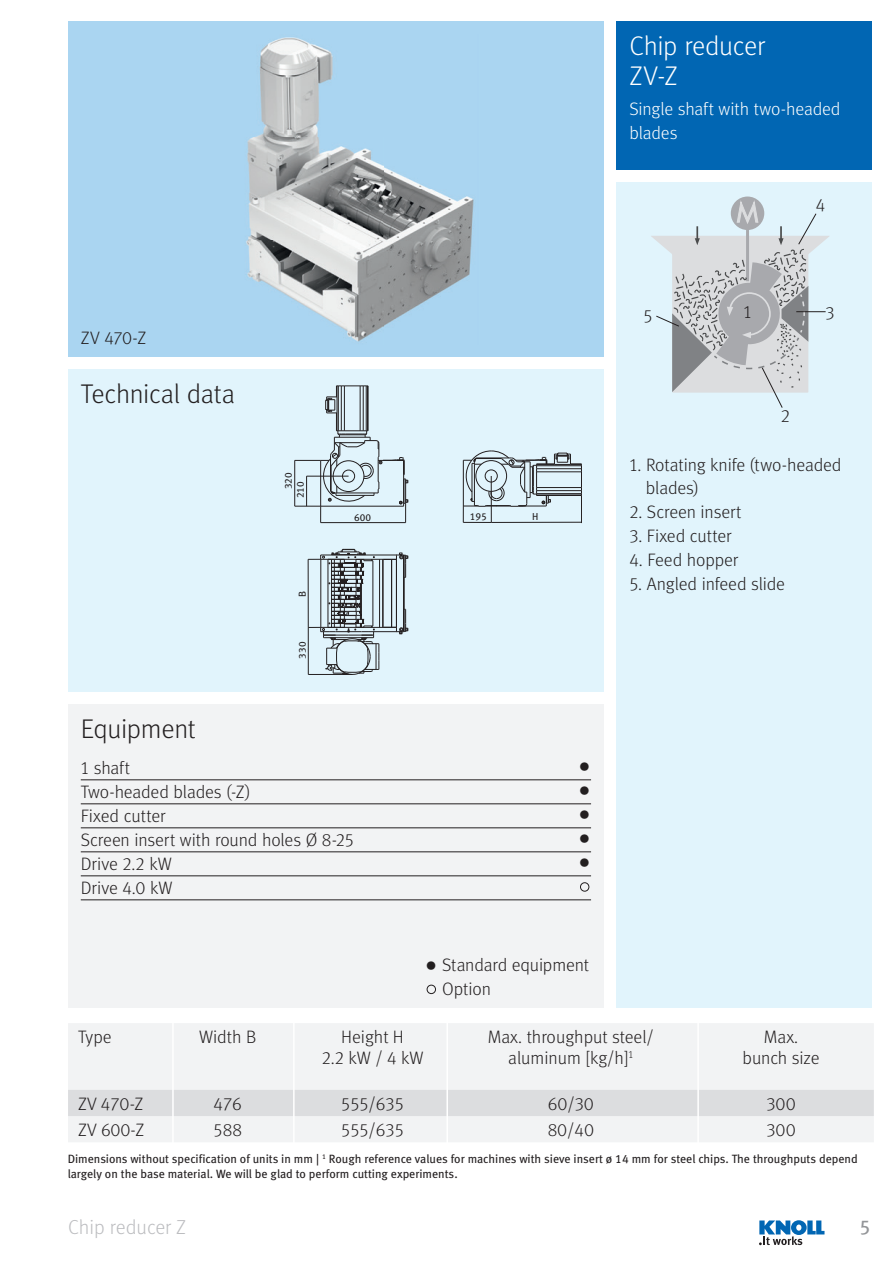
<style>
.page{position:relative;width:893px;height:1263px;background:#fff}
.page>*{position:absolute;margin:0;border:0;box-sizing:border-box;transform-origin:0 0}
.t1{font:30px "Meta Light LF";color:#231f20}
.t2{font:27px "Meta Light LF";letter-spacing:-.015em;color:#231f20}
.t3{font:27px/30px "Meta Light LF";letter-spacing:-.01em;color:#fff}
.t4{font:20.25px "Meta Light LF";color:#bcbdc0}
.t5{font:20.25px "Meta Book LF";color:#939598}
.t6{font:18px/21px "Meta Light LF";letter-spacing:-.005em;color:#231f20;text-align:center}
.t7{font:18px/24px "Meta Light LF";letter-spacing:-.01em;color:#fff}
.t8{font:12px/15px "Meta Book LF";color:#231f20}
.t9{font:10.05px "Meta Book LF";color:#231f20}
.s1{font-size:30px}
</style>
<div class="page">
<svg style="left:759px;top:1220px;width:65px;height:25px"></svg>
<div style="left:68px;top:21px;width:536px;height:336px;background:#aad5f1"></div>
<div style="left:68px;top:369px;width:536px;height:322px;background:#e1f4fc"></div>
<div style="left:617px;top:183px;width:255px;height:825px;background:#e1f4fc"></div>
<img style="left:246px;top:37px;width:228px;height:305px">
<hr style="left:294px;top:460px;width:1px;height:46px;background:#231f20">
<svg style="left:308px;top:549px;width:100px;height:126px"></svg>
<hr style="left:308px;top:559px;width:1px;height:68px;background:#231f20">
<svg style="left:295px;top:385px;width:113px;height:138px"></svg>
<hr style="left:321px;top:522px;width:85px;height:1px;background:#231f20">
<hr style="left:308px;top:674px;width:44px;height:1px;background:#231f20">
<hr style="left:308px;top:627px;width:1px;height:47px;background:#231f20">
<hr style="left:307px;top:476px;width:42px;height:1px;background:#231f20">
<hr style="left:306px;top:476px;width:1px;height:30px;background:#231f20">
<svg style="left:463px;top:450px;width:119px;height:73px"></svg>
<div style="left:731px;top:197px;width:33px;height:33px;background:#a8a9ad;border-radius:50%"></div>
<svg style="left:651px;top:201px;width:178px;height:207px"></svg>
<div style="left:68px;top:1023px;width:806px;height:119px;background:#f2f3f4"></div>
<div style="left:68px;top:1090px;width:806px;height:26px;background:#dcdddf"></div>
<div style="left:68px;top:704px;width:536px;height:304px;background:#f2f3f4"></div>
<hr style="left:81px;top:779px;width:510px;height:1px;background:#231f20">
<hr style="left:81px;top:803px;width:510px;height:1px;background:#231f20">
<hr style="left:81px;top:827px;width:510px;height:1px;background:#231f20">
<hr style="left:81px;top:851px;width:510px;height:1px;background:#231f20">
<hr style="left:81px;top:875px;width:510px;height:1px;background:#231f20">
<hr style="left:81px;top:899px;width:510px;height:1px;background:#231f20">
<div style="left:580px;top:882px;width:9px;height:9px;border:1px solid #231f20;border-radius:50%"></div>
<hr style="left:172px;top:1021px;width:2px;height:127px;background:#fff">
<hr style="left:293px;top:1018px;width:2px;height:127px;background:#fff">
<hr style="left:446px;top:1018px;width:2px;height:127px;background:#fff">
<hr style="left:697px;top:1021px;width:2px;height:127px;background:#fff">
<div style="left:617px;top:21px;width:255px;height:149px;background:#0166b3"></div>
<div style="left:427px;top:985px;width:9px;height:9px;border:1px solid #231f20;border-radius:50%"></div>
<h2 class="t3" style="left:629px;top:31px;width:137px">Chip reducer<br>ZV-Z</h2>
<p class="t7" style="left:629px;top:97px;width:213px">Single shaft with two-headed blades</p>
<p class="t6" style="left:81px;top:327px;width:67px">ZV 470-Z</p>
<h2 class="t2" style="left:81px;top:378px;width:156px">Technical data</h2>
<p class="t9" style="left:282px;top:489px;width:18px;rotate:-90deg">320</p>
<p class="t9" style="left:294px;top:498px;width:18px;rotate:-90deg">210</p>
<p class="t9" style="left:296px;top:597px;width:8px;rotate:-90deg">B</p>
<p class="t9" style="left:296px;top:658px;width:18px;rotate:-90deg">330</p>
<p class="t9" style="left:354px;top:511px;width:18px">600</p>
<p class="t9" style="left:532px;top:511px;width:8px">H</p>
<p class="t9" style="left:470px;top:511px;width:18px">195</p>
<h2 class="t2" style="left:81px;top:714px;width:116px">Equipment</h2>
<p class="t6" style="left:81px;top:757px;width:51px">1 shaft</p>
<h1 class="t1" style="left:578px;top:750px;width:14px">•</h1>
<p class="t6" style="left:81px;top:781px;width:171px">Two-headed blades (-Z)</p>
<h1 class="t1" style="left:578px;top:774px;width:14px">•</h1>
<p class="t6" style="left:81px;top:805px;width:86px">Fixed cutter</p>
<h1 class="t1" style="left:578px;top:798px;width:14px">•</h1>
<p class="t6" style="left:81px;top:829px;width:274px">Screen insert with round holes Ø 8-25</p>
<h1 class="t1" style="left:578px;top:822px;width:14px">•</h1>
<p class="t6" style="left:81px;top:853px;width:93px">Drive 2.2 kW</p>
<h1 class="t1" style="left:578px;top:846px;width:14px">•</h1>
<p class="t6" style="left:81px;top:877px;width:93px">Drive 4.0 kW</p>
<p class="t6" style="left:442px;top:953px;width:148px;line-height:24px;text-align:left;text-indent:-17px"><span class="s1">•</span> Standard equipment<br>Option</p>
<p class="t6" style="left:816px;top:194px;width:11px">4</p>
<p class="t6" style="left:644px;top:305px;width:11px">5</p>
<p class="t6" style="left:743px;top:301px;width:10px">1</p>
<p class="t6" style="left:781px;top:405px;width:11px">2</p>
<p class="t6" style="left:825px;top:302px;width:11px">3</p>
<p class="t6" style="left:646px;top:452px;width:197px;line-height:24px;text-align:left;text-indent:-17px">1. Rotating knife (two-headed blades)</p>
<p class="t6" style="left:629px;top:502px;width:114px">2. Screen insert</p>
<p class="t6" style="left:629px;top:526px;width:104px">3. Fixed cutter</p>
<p class="t6" style="left:629px;top:550px;width:110px">4. Feed hopper</p>
<p class="t6" style="left:629px;top:574px;width:157px">5. Angled infeed slide</p>
<p class="t6" style="left:78px;top:1026px;width:35px">Type</p>
<p class="t6" style="left:199px;top:1026px;width:59px">Width B</p>
<p class="t6" style="left:322px;top:1026px;width:103px">Height H<br>2.2 kW / 4 kW</p>
<p class="t6" style="left:488px;top:1026px;width:167px">Max. throughput steel/ aluminum [kg/h]<sup>1</sup></p>
<p class="t6" style="left:742px;top:1026px;width:79px">Max. bunch size</p>
<p class="t6" style="left:78px;top:1093px;width:67px">ZV 470-Z</p>
<p class="t6" style="left:214px;top:1093px;width:30px">476</p>
<p class="t6" style="left:341px;top:1093px;width:64px">555/635</p>
<p class="t6" style="left:548px;top:1093px;width:48px">60/30</p>
<p class="t6" style="left:766px;top:1093px;width:31px">300</p>
<p class="t6" style="left:78px;top:1119px;width:68px">ZV 600-Z</p>
<p class="t6" style="left:214px;top:1119px;width:30px">588</p>
<p class="t6" style="left:341px;top:1119px;width:64px">555/635</p>
<p class="t6" style="left:548px;top:1119px;width:48px">80/40</p>
<p class="t6" style="left:766px;top:1119px;width:31px">300</p>
<p class="t8" style="left:68px;top:1151px;width:791px">Dimensions without specification of units in mm | <sup>1</sup> Rough reference values for machines with sieve insert ø 14 mm for steel chips. The throughputs depend largely on the base material. We will be glad to perform cutting experiments.</p>
<p class="t4" style="left:68px;top:1215px;width:120px">Chip reducer Z</p>
<p class="t5" style="left:859px;top:1215px;width:13px">5</p>
</div>
